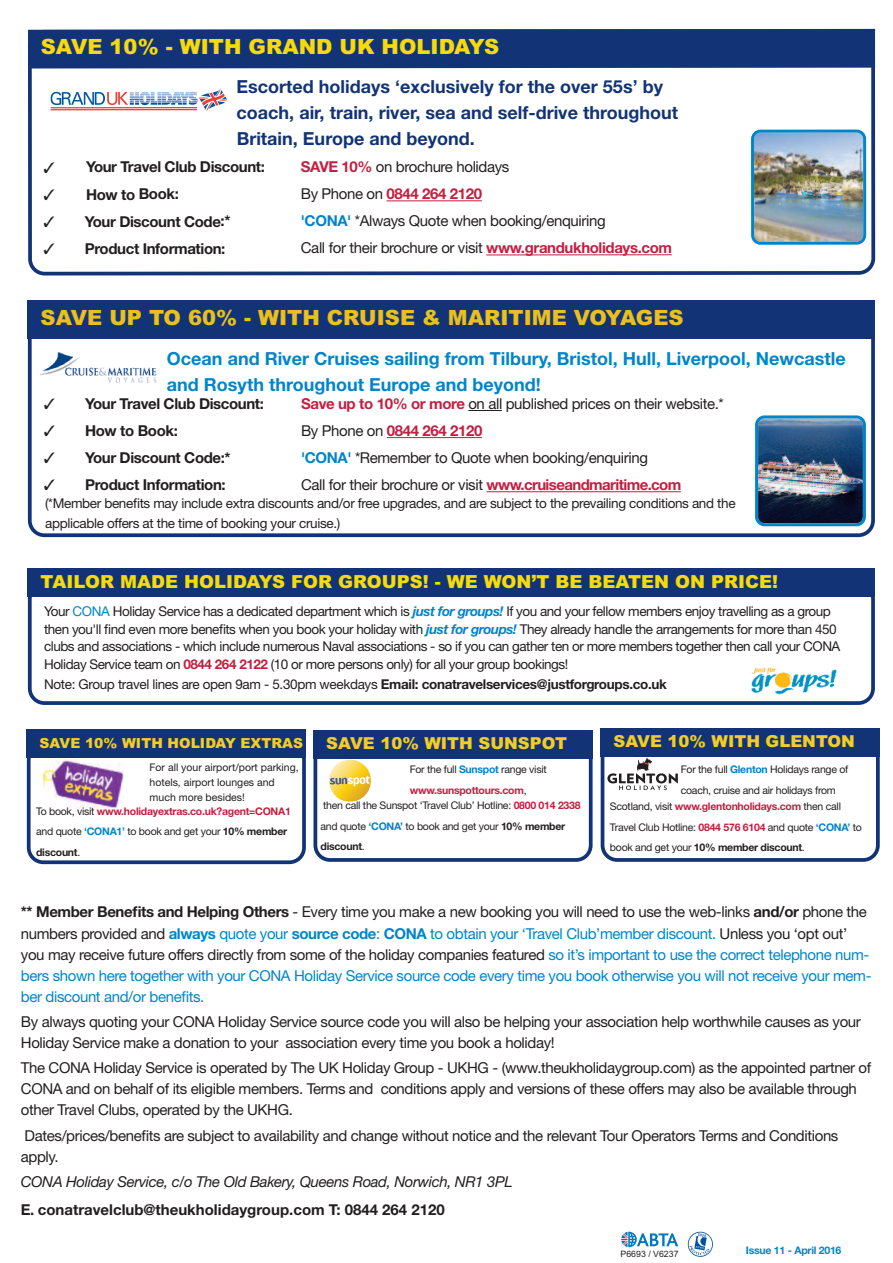
<style>
.page{position:relative;width:893px;height:1263px;background:#fff}
.page>*{position:absolute;margin:0;border:0;box-sizing:border-box;transform-origin:0 0}
.t1{font:900 21px "Arial";color:#e9c01e}
.t2{font:900 21px "Arial";color:#f6da0a}
.t3{font:700 18px/25.8px "Helvetica Neue";color:#123476}
.t4{font:700 18px/25.8px "Helvetica Neue";color:#0085ca}
.t5{font:900 18px "Arial";color:#f6da0a}
.t6{font:900 16.5px "Arial";color:#f3cc28}
.t7{font:15px/21px "Helvetica Neue";letter-spacing:-.025em;color:#231f20}
.t8{font:15px/21.1px "Helvetica Neue";letter-spacing:-.025em;color:#0085ca}
.t9{font:700 15px "Helvetica Neue";letter-spacing:-.025em;color:#231f20}
.t10{font:italic 15px "Helvetica Neue";letter-spacing:-.025em;color:#231f20}
.t11{font:700 15px "Helvetica Neue";color:#231f20}
.t12{font:700 15px "Helvetica Neue";letter-spacing:-.025em;color:#c31f40}
.t13{font:900 13.8px "Arial";color:#f3cc28}
.t14{font:13.5px/17.7px "Helvetica Neue";letter-spacing:-.035em;color:#231f20}
.t15{font:10.5px/20.7px "Helvetica Neue";letter-spacing:-.025em;color:#231f20}
.t16{font:10.5px/14.7px "Helvetica Neue";color:#231f20}
.t17{font:700 10.5px "Helvetica Neue";letter-spacing:-.025em;color:#0085ca}
.t18{font:8.7px "Arial";color:#231f20}
.s1{font-weight:700;color:#c31f40}
.s2{font-weight:400;color:#231f20}
.s3{font-weight:700;color:#0085ca}
.s4{color:#0085ca}
.s5{font-weight:700;font-style:italic;color:#0085ca}
.s6{font-weight:700}
.s7{font-weight:700;color:#231f20}
.s8{color:#231f20}
</style>
<div class="page">
<svg style="left:28px;top:597px;width:847px;height:108px"></svg>
<svg style="left:621px;top:1232px;width:57px;height:15px"></svg>
<svg style="left:687px;top:1232px;width:26px;height:25px"></svg>
<div style="left:28px;top:568px;width:847px;height:29px;background:#123476"></div>
<div style="left:740px;top:666px;width:107px;height:30px;background:#fff"></div>
<img style="left:751px;top:667px;width:86px;height:28px">
<svg style="left:28px;top:68px;width:847px;height:207px"></svg>
<div style="left:28px;top:29px;width:847px;height:39px;background:#123476"></div>
<img style="left:751px;top:130px;width:115px;height:115px">
<hr style="left:387px;top:200px;width:95px;height:1px;background:#c31f40">
<hr style="left:486px;top:254px;width:186px;height:1px;background:#c31f40">
<div style="left:44px;top:85px;width:190px;height:32px;background:#fff"></div>
<svg style="left:50px;top:89px;width:177px;height:22px"></svg>
<svg style="left:27px;top:758px;width:279px;height:106px"></svg>
<svg style="left:601px;top:757px;width:279px;height:105px"></svg>
<div style="left:27px;top:729px;width:279px;height:29px;background:#123476"></div>
<div style="left:601px;top:728px;width:279px;height:29px;background:#123476"></div>
<img style="left:43px;top:758px;width:88px;height:51px">
<div style="left:313px;top:729px;width:280px;height:29px;background:#123476"></div>
<svg style="left:313px;top:758px;width:280px;height:104px"></svg>
<svg style="left:28px;top:339px;width:847px;height:198px"></svg>
<div style="left:28px;top:300px;width:847px;height:39px;background:#123476"></div>
<img style="left:755px;top:415px;width:111px;height:111px">
<div style="left:41px;top:349px;width:123px;height:45px;background:#fff"></div>
<img style="left:41px;top:351px;width:116px;height:32px">
<hr style="left:468px;top:410px;width:34px;height:1px;background:#231f20">
<hr style="left:387px;top:437px;width:95px;height:1px;background:#c31f40">
<hr style="left:486px;top:491px;width:195px;height:1px;background:#c31f40">
<h1 class="t2" style="left:41px;top:35px;width:460px">SAVE 10% - WITH GRAND UK HOLIDAYS</h1>
<p class="t3" style="left:237px;top:74px;width:443px">Escorted holidays ‘exclusively for the over 55s’ by coach, air, train, river, sea and self-drive throughout<br>Britain, Europe and beyond.</p>
<p class="t9" style="left:44px;top:155px;width:223px">✓ Your Travel Club Discount:</p>
<p class="t7" style="left:301px;top:157px;width:210px"><span class="s1">SAVE 10%</span> on brochure holidays</p>
<p class="t9" style="left:44px;top:182px;width:137px">✓ How to Book:</p>
<p class="t12" style="left:301px;top:182px;width:183px"><span class="s2">By Phone on</span> 0844 264 2120</p>
<p class="t9" style="left:44px;top:209px;width:188px">✓ Your Discount Code:*</p>
<p class="t7" style="left:301px;top:211px;width:306px"><span class="s3">'CONA'</span> *Always Quote when booking/enquiring</p>
<p class="t9" style="left:44px;top:236px;width:183px">✓ Product Information:</p>
<p class="t7" style="left:301px;top:238px;width:373px">Call for their brochure or visit <span class="s1">www.grandukholidays.com</span></p>
<h1 class="t1" style="left:41px;top:305px;width:645px">SAVE UP TO 60% - WITH CRUISE &amp; MARITIME VOYAGES</h1>
<p class="t4" style="left:167px;top:346px;width:680px">Ocean and River Cruises sailing from Tilbury, Bristol, Hull, Liverpool, Newcastle and Rosyth throughout Europe and beyond!</p>
<p class="t9" style="left:44px;top:392px;width:222px">✓ Your Travel Club Discount:</p>
<p class="t7" style="left:301px;top:394px;width:424px"><span class="s1">Save up to 10% or more</span> on all published prices on their website.*</p>
<p class="t9" style="left:44px;top:419px;width:136px">✓ How to Book:</p>
<p class="t12" style="left:301px;top:419px;width:183px"><span class="s2">By Phone on</span> 0844 264 2120</p>
<p class="t9" style="left:44px;top:446px;width:188px">✓ Your Discount Code:*</p>
<p class="t7" style="left:301px;top:448px;width:348px"><span class="s3">'CONA'</span> *Remember to Quote when booking/enquiring</p>
<p class="t9" style="left:44px;top:473px;width:183px">✓ Product Information:</p>
<p class="t7" style="left:301px;top:475px;width:382px">Call for their brochure or visit <span class="s1">www.cruiseandmaritime.com</span></p>
<p class="t14" style="left:45px;top:493px;width:692px;line-height:20.7px">(*Member benefits may include extra discounts and/or free upgrades, and are subject to the prevailing conditions and the applicable offers at the time of booking your cruise.)</p>
<p class="t5" style="left:41px;top:571px;width:739px">TAILOR MADE HOLIDAYS FOR GROUPS! - WE WON’T BE BEATEN ON PRICE!</p>
<p class="t14" style="left:44px;top:603px;width:798px">Your <span class="s4">CONA</span> Holiday Service has a dedicated department which is <span class="s5">just for groups!</span> If you and your fellow members enjoy travelling as a group then you'll find even more benefits when you book your holiday with <span class="s5">just for groups!</span> They already handle the arrangements for more than 450 clubs and associations - which include numerous Naval associations - so if you can gather ten or more members together then call your CONA Holiday Service team on <span class="s1">0844 264 2122</span> (10 or more persons only) for all your group bookings!</p>
<p class="t14" style="left:44px;top:676px;width:624px">Note: Group travel lines are open 9am - 5.30pm weekdays <span class="s6">Email: conatravelservices@justforgroups.co.uk</span></p>
<p class="t13" style="left:40px;top:735px;width:265px">SAVE 10% WITH HOLIDAY EXTRAS</p>
<p class="t6" style="left:326px;top:733px;width:242px">SAVE 10% WITH SUNSPOT</p>
<p class="t6" style="left:613px;top:732px;width:243px">SAVE 10% WITH GLENTON</p>
<p class="t16" style="left:150px;top:761px;width:151px">For all your airport/port parking, hotels, airport lounges and much more besides!</p>
<p class="t15" style="left:410px;top:760px;width:138px">For the full <span class="s3">Sunspot</span> range visit <span class="s1">www.sunspottours.com</span>,</p>
<p class="t15" style="left:321px;top:795px;width:262px">then call the Sunspot ‘Travel Club’ Hotline: <span class="s1">0800 014 2338 </span>and quote <span class="s3">‘CONA’</span> to book and get your <span class="s6">10% member discount</span>.</p>
<p class="t15" style="left:36px;top:801px;width:256px">To book, visit <span class="s1">www.holidayextras.co.uk?agent=CONA1 </span>and quote <span class="s3">‘CONA1’</span> to book and get your <span class="s6">10% member discount</span>.</p>
<p class="t15" style="left:681px;top:759px;width:169px">For the full <span class="s3">Glenton</span> Holidays range of coach, cruise and air holidays from</p>
<p class="t15" style="left:610px;top:796px;width:254px">Scotland, visit <span class="s1">www.glentonholidays.com</span> then call<br>Travel Club Hotline: <span class="s1">0844 576 6104</span> and quote <span class="s3">‘CONA’</span> to book and get your <span class="s6">10% member discount</span>.</p>
<p class="t8" style="left:21px;top:902px;width:852px"><span class="s7">** Member Benefits and Helping Others</span> <span class="s8">- Every time you make a new booking you will need to use the web-links</span> <span class="s7">and/or</span> <span class="s8">phone the numbers provided and</span> <span class="s6">always</span> quote your <span class="s6">source code</span>: <span class="s6">CONA</span> to obtain your ‘Travel Club’member discount. <span class="s8">Unless you ‘opt out’ you may receive future offers directly from some of the holiday companies featured</span> so it’s important to use the correct telephone num&shy;bers shown here together with your CONA Holiday Service source code every time you book otherwise you will not receive your mem&shy;ber discount and/or benefits.</p>
<p class="t7" style="left:21px;top:1012px;width:841px">By always quoting your CONA Holiday Service source code you will also be helping your association help worthwhile causes as your<br>Holiday Service make a donation to your association every time you book a holiday!</p>
<p class="t7" style="left:21px;top:1058px;width:852px">The CONA Holiday Service is operated by The UK Holiday Group - UKHG - (www.theukholidaygroup.com) as the appointed partner of<br>CONA and on behalf of its eligible members. Terms and conditions apply and versions of these offers may also be available through other Travel Clubs, operated by the UKHG.</p>
<p class="t7" style="left:21px;top:1125px;width:819px">Dates/prices/benefits are subject to availability and change without notice and the relevant Tour Operators Terms and Conditions apply.</p>
<p class="t10" style="left:21px;top:1171px;width:493px">CONA Holiday Service, c/o The Old Bakery, Queens Road, Norwich, NR1 3PL</p>
<p class="t11" style="left:21px;top:1197px;width:425px">E. conatravelclub@theukholidaygroup.com T: 0844 264 2120</p>
<p class="t18" style="left:621px;top:1248px;width:59px">P6693 / V6237</p>
<p class="t17" style="left:746px;top:1242px;width:97px">Issue 11 - April 2016</p>
</div>
